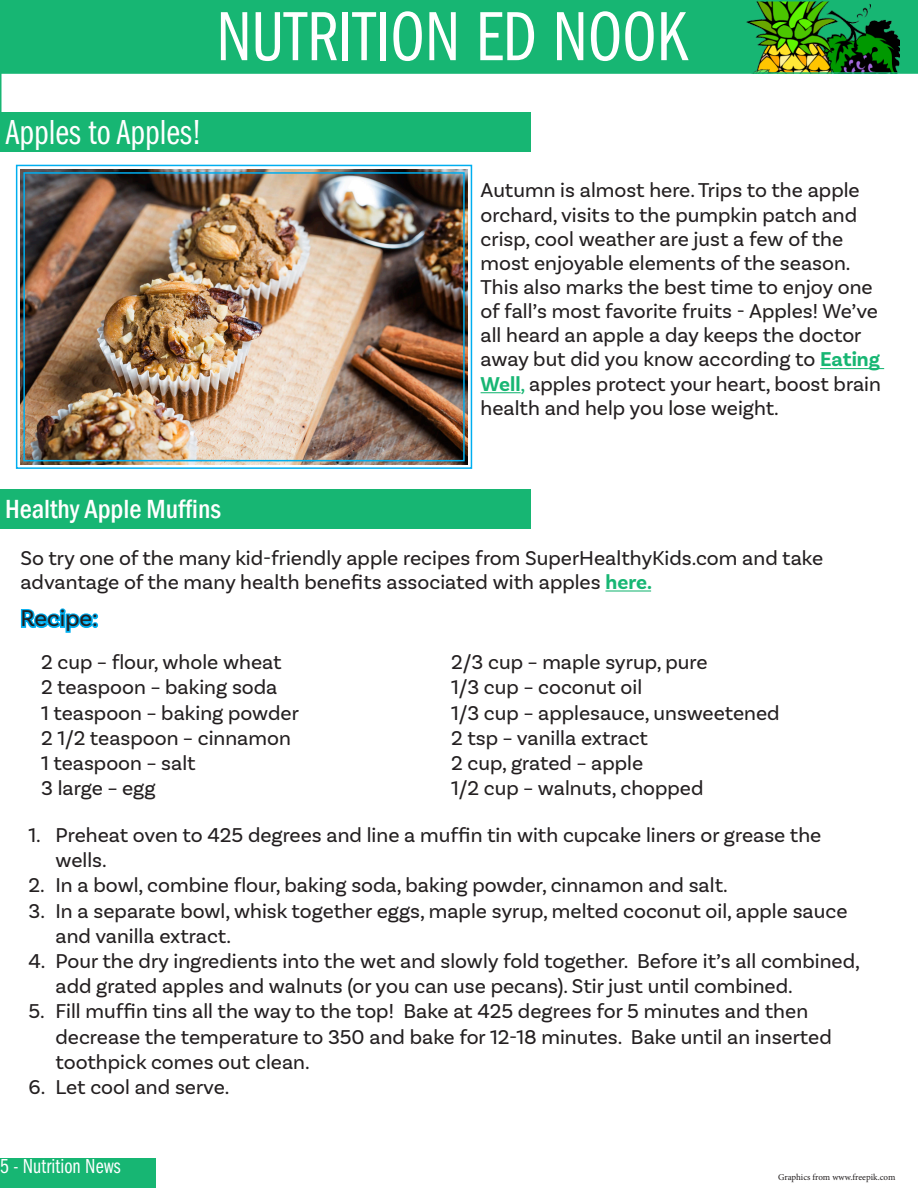
<style>
.page{position:relative;width:918px;height:1188px;background:#fff}
.page>*{position:absolute;margin:0;border:0;box-sizing:border-box;transform-origin:0 0}
.t1{font:72px "Franklin Gothic LT Pro Bk Cm";color:#fff}
.t2{font:36px "Franklin Gothic LT Pro Bk Cm";color:#fff}
.t3{font:500 condensed 27px "Franklin Gothic";color:#fff}
.t4{font:24px "Basic Sans";color:#231f20}
.t5{font:21px/24.2px "Basic Sans";color:#231f20}
.t6{font:21px "Franklin Gothic LT Pro Bk Cm";color:#fff}
.t7{font:9px "Minion Pro";color:#231f20}
.s1{font-weight:700;color:#17b673}
.s2{color:#17b673}
</style>
<div class="page">
<div style="left:0;top:1158px;width:156px;height:30px;background:#17b673"></div>
<div style="left:0;top:112px;width:531px;height:39px;background:#17b673"></div>
<div style="left:0;top:489px;width:531px;height:39px;background:#17b673"></div>
<hr style="left:605px;top:590px;width:46px;height:2px;background:#17b673">
<hr style="left:820px;top:368px;width:64px;height:1px;background:#17b673">
<hr style="left:481px;top:392px;width:40px;height:1px;background:#17b673">
<svg style="left:20px;top:608px;width:78px;height:25px"></svg>
<img style="left:15px;top:164px;width:458px;height:305px">
<div style="left:23px;top:172px;width:442px;height:289px;border:2px solid #00aeef"></div>
<svg style="left:0;top:74px;width:2px;height:38px"></svg>
<div style="left:0;top:1px;width:918px;height:72px;background:#17b673"></div>
<img style="left:746px;top:3px;width:154px;height:68px">
<div style="left:0;top:0;width:918px;height:74px;border:2px solid #17b673"></div>
<p class="t1" style="left:216px;top:-3px;width:473px">NUTRITION ED NOOK</p>
<p class="t2" style="left:6px;top:112px;width:197px">Apples to Apples!</p>
<p class="t5" style="left:481px;top:178px;width:402px">Autumn is almost here. Trips to the apple orchard, visits to the pumpkin patch and crisp, cool weather are just a few of the most enjoyable elements of the season.<br>This also marks the best time to enjoy one of fall’s most favorite fruits - Apples! We’ve all heard an apple a day keeps the doctor away but did you know according to <span class="s1">Eating Well</span><span class="s2">,</span> apples protect your heart, boost brain health and help you lose weight.</p>
<p class="t3" style="left:5px;top:491px;width:217px">Healthy Apple Muffins</p>
<p class="t5" style="left:20px;top:546px;width:804px">So try one of the many kid-friendly apple recipes from SuperHealthyKids.com and take advantage of the many health benefits associated with apples <span class="s1">here.</span></p>
<p class="t4" style="left:20px;top:604px;width:79px">Recipe:</p>
<p class="t5" style="left:41px;top:650px;width:242px">2 cup – flour, whole wheat</p>
<p class="t5" style="left:41px;top:675px;width:238px">2 teaspoon – baking soda</p>
<p class="t5" style="left:41px;top:700px;width:259px">1 teaspoon – baking powder</p>
<p class="t5" style="left:41px;top:726px;width:251px">2 1/2 teaspoon – cinnamon</p>
<p class="t5" style="left:41px;top:751px;width:156px">1 teaspoon – salt</p>
<p class="t5" style="left:41px;top:776px;width:116px">3 large – egg</p>
<p class="t5" style="left:451px;top:650px;width:258px">2/3 cup – maple syrup, pure</p>
<p class="t5" style="left:451px;top:675px;width:192px">1/3 cup – coconut oil</p>
<p class="t5" style="left:451px;top:700px;width:330px">1/3 cup – applesauce, unsweetened</p>
<p class="t5" style="left:451px;top:726px;width:198px">2 tsp – vanilla extract</p>
<p class="t5" style="left:451px;top:751px;width:194px">2 cup, grated – apple</p>
<p class="t5" style="left:451px;top:776px;width:254px">1/2 cup – walnuts, chopped</p>
<p class="t5" style="left:56px;top:822px;width:767px;line-height:25.2px;text-indent:-27px">1. Preheat oven to 425 degrees and line a muffin tin with cupcake liners or grease the wells.</p>
<p class="t5" style="left:28px;top:873px;width:701px">2. In a bowl, combine flour, baking soda, baking powder, cinnamon and salt.</p>
<p class="t5" style="left:56px;top:898px;width:794px;line-height:25.2px;text-indent:-27px">3. In a separate bowl, whisk together eggs, maple syrup, melted coconut oil, apple sauce and vanilla extract.</p>
<p class="t5" style="left:56px;top:948px;width:806px;line-height:25.2px;text-indent:-27px">4. Pour the dry ingredients into the wet and slowly fold together. Before it’s all combined, add grated apples and walnuts (or you can use pecans). Stir just until combined.</p>
<p class="t5" style="left:56px;top:999px;width:778px;line-height:25.2px;text-indent:-27px">5. Fill muffin tins all the way to the top! Bake at 425 degrees for 5 minutes and then decrease the temperature to 350 and bake for 12-18 minutes. Bake until an inserted toothpick comes out clean.</p>
<p class="t5" style="left:28px;top:1075px;width:203px">6. Let cool and serve.</p>
<p class="t6" style="left:0;top:1154px;width:122px">5 - Nutrition News</p>
<p class="t7" style="left:778px;top:1171px;width:119px">Graphics from www.freepik.com</p>
</div>
